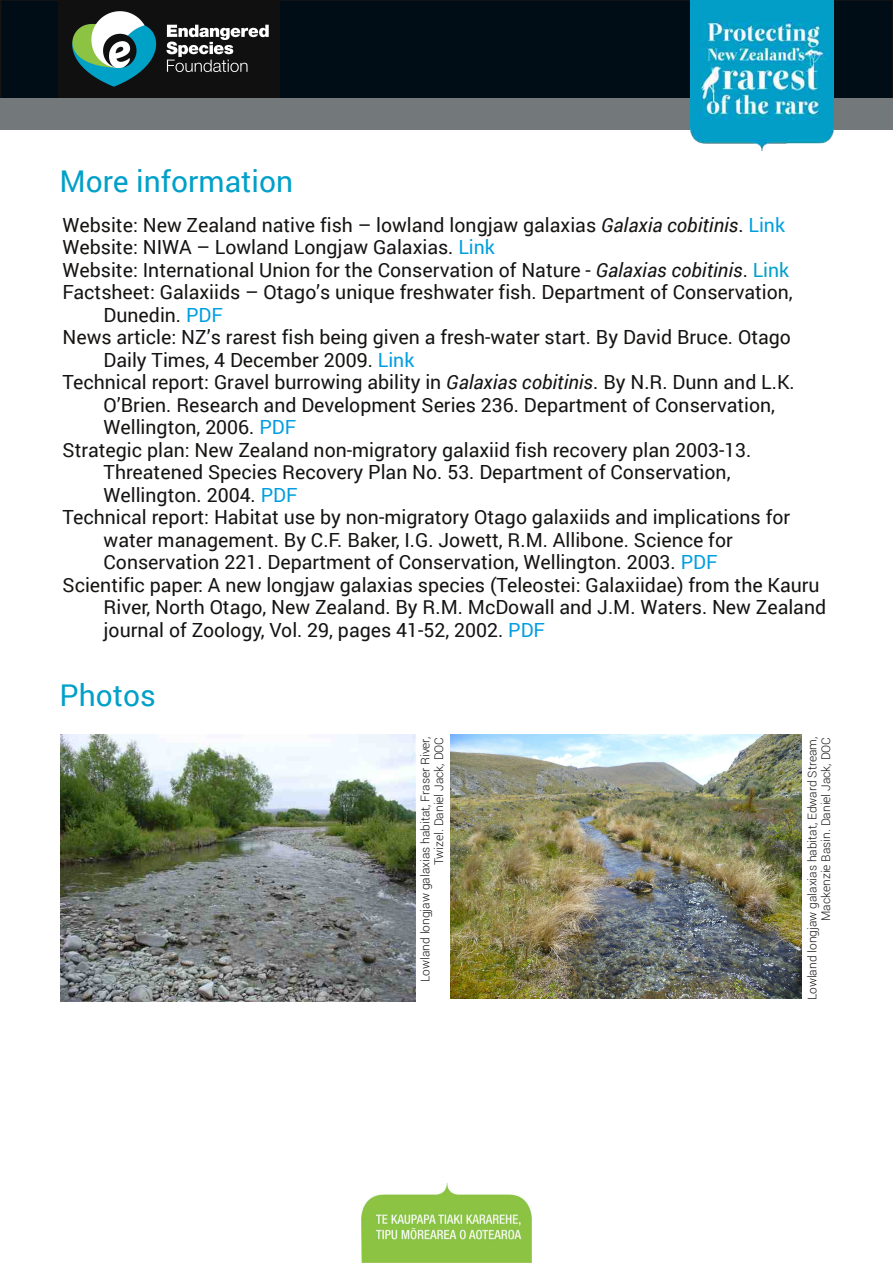
<style>
.page{position:relative;width:893px;height:1263px;background:#fff}
.page>*{position:absolute;margin:0;border:0;box-sizing:border-box;transform-origin:0 0}
.t1{font:30px "Roboto";color:#00a0c8}
.t2{font:19.5px "Roboto";color:#161413}
.t3{font:300 12px/13.5px "Roboto";color:#161413;text-align:right}
.s1{font-style:italic}
.s2{color:#009ee0}
.s3{color:#00a0c8}
</style>
<div class="page">
<div style="left:1px;top:0;width:891px;height:100px;background:#000d17"></div>
<div style="left:0;top:0;width:893px;height:101px;border:2px solid #161413"></div>
<div style="left:1px;top:98px;width:892px;height:32px;background:#73787a"></div>
<img style="left:690px;top:0;width:143px;height:150px">
<img style="left:361px;top:1183px;width:171px;height:79px">
<img style="left:58px;top:0;width:221px;height:98px">
<img style="left:61px;top:735px;width:355px;height:266px">
<img style="left:451px;top:735px;width:351px;height:263px">
<h1 class="t1" style="left:59px;top:161px;width:235px">More information</h1>
<p class="t2" style="left:63px;top:211px;width:724px">Website: New Zealand native fish – lowland longjaw galaxias <span class="s1">Galaxia cobitinis</span>. <span class="s2">Link</span></p>
<p class="t2" style="left:63px;top:234px;width:434px">Website: NIWA – Lowland Longjaw Galaxias. <span class="s2">Link</span></p>
<p class="t2" style="left:63px;top:256px;width:728px">Website: International Union for the Conservation of Nature - <span class="s1">Galaxias cobitinis</span>. <span class="s3">Link</span></p>
<p class="t2" style="left:63px;top:279px;width:732px">Factsheet: Galaxiids – Otago’s unique freshwater fish. Department of Conservation,</p>
<p class="t2" style="left:104px;top:301px;width:121px">Dunedin. <span class="s2">PDF</span></p>
<p class="t2" style="left:63px;top:324px;width:730px">News article: NZ’s rarest fish being given a fresh-water start. By David Bruce. Otago</p>
<p class="t2" style="left:104px;top:346px;width:312px">Daily Times, 4 December 2009. <span class="s2">Link</span></p>
<p class="t2" style="left:63px;top:369px;width:734px">Technical report: Gravel burrowing ability in <span class="s1">Galaxias cobitinis</span>. By N.R. Dunn and L.K.</p>
<p class="t2" style="left:104px;top:391px;width:673px">O’Brien. Research and Development Series 236. Department of Conservation,</p>
<p class="t2" style="left:104px;top:414px;width:194px">Wellington, 2006. <span class="s2">PDF</span></p>
<p class="t2" style="left:63px;top:436px;width:690px">Strategic plan: New Zealand non-migratory galaxiid fish recovery plan 2003-13.</p>
<p class="t2" style="left:104px;top:459px;width:628px">Threatened Species Recovery Plan No. 53. Department of Conservation,</p>
<p class="t2" style="left:104px;top:481px;width:195px">Wellington. 2004. <span class="s2">PDF</span></p>
<p class="t2" style="left:63px;top:504px;width:729px">Technical report: Habitat use by non-migratory Otago galaxiids and implications for</p>
<p class="t2" style="left:104px;top:526px;width:631px">water management. By C.F. Baker, I.G. Jowett, R.M. Allibone. Science for</p>
<p class="t2" style="left:104px;top:549px;width:615px">Conservation 221. Department of Conservation, Wellington. 2003. <span class="s2">PDF</span></p>
<p class="t2" style="left:63px;top:571px;width:759px">Scientific paper: A new longjaw galaxias species (Teleostei: Galaxiidae) from the Kauru</p>
<p class="t2" style="left:104px;top:594px;width:724px">River, North Otago, New Zealand. By R.M. McDowall and J.M. Waters. New Zealand</p>
<p class="t2" style="left:104px;top:616px;width:443px">journal of Zoology, Vol. 29, pages 41-52, 2002. <span class="s2">PDF</span></p>
<h1 class="t1" style="left:59px;top:675px;width:98px">Photos</h1>
<p class="t3" style="left:418px;top:982px;width:247px;rotate:-90deg">Lowland longjaw galaxias habitat, Fraser River,<br>Twizel. Daniel Jack, DOC</p>
<p class="t3" style="left:805px;top:1000px;width:265px;rotate:-90deg">Lowland longjaw galaxias habitat, Edward Stream,<br>Mackenzie Basin. Daniel Jack, DOC</p>
</div>
